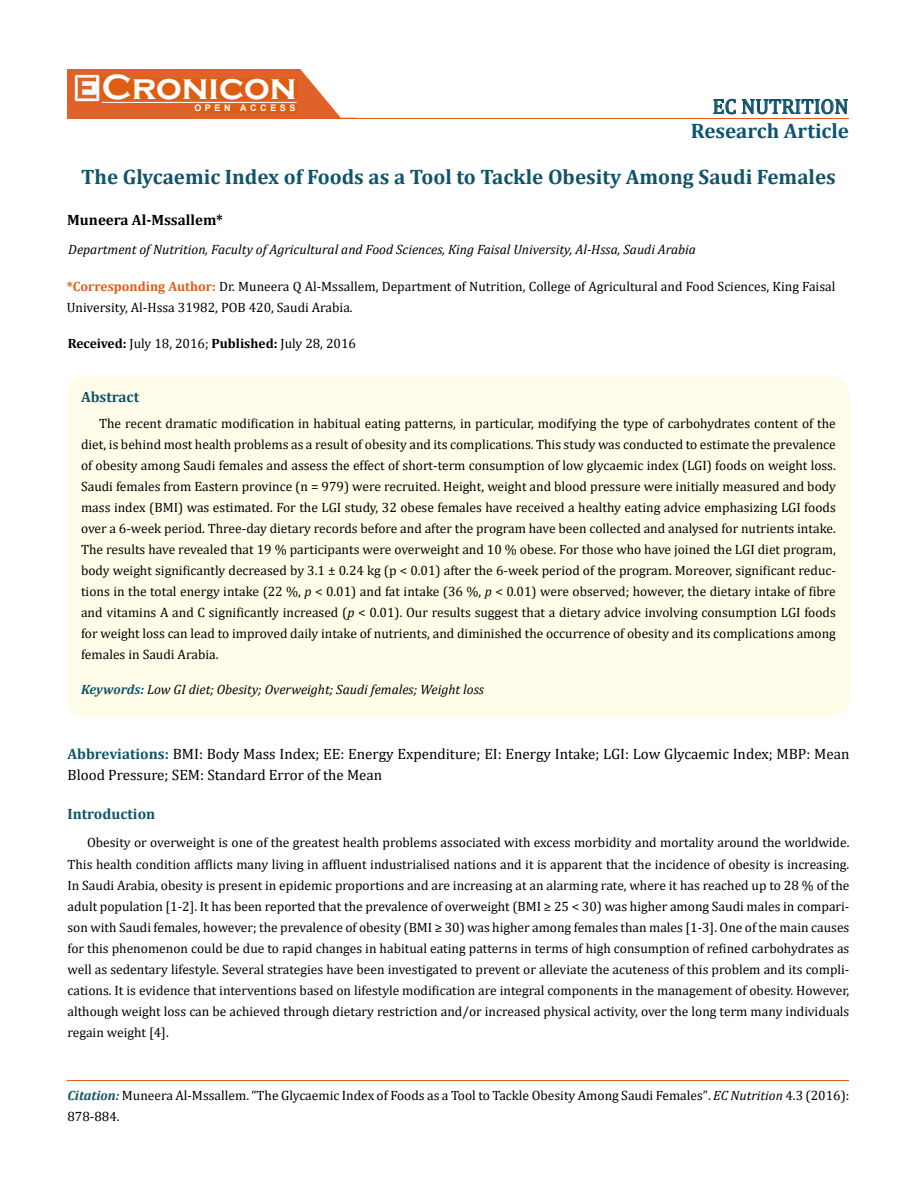
<style>
.page{position:relative;width:917px;height:1190px;background:#fff}
.page>*{position:absolute;margin:0;border:0;box-sizing:border-box;transform-origin:0 0}
.t1{font:700 36px "Copperplate Gothic";color:#fff}
.t2{font:700 21px "Cambria";color:#0e546a}
.t3{font:21px "Cambria";color:#0e546a}
.t4{font:15px/21px "Cambria";color:#000}
.t5{font:700 15px "Cambria";color:#0e546a}
.t6{font:700 15px "Cambria";color:#000}
.t7{font:13.5px/21px "Cambria";color:#000}
.t8{font:italic 13.5px "Cambria";color:#000}
.t9{font:700 9px "Arial";letter-spacing:.4em;color:#fff}
.s1{font-weight:700;color:#e05d1a}
.s2{font-weight:700}
.s3{font-style:italic}
.s4{font-weight:700;color:#0e546a}
.s5{font-weight:700;font-style:italic;color:#0e546a}
.s6{font-size:13.35px}
.s7{font-style:italic;font-size:13.35px}
</style>
<div class="page">
<div style="left:67px;top:70px;width:290px;height:49px;background:#e06228"></div>
<svg style="left:300px;top:69px;width:58px;height:49px"></svg>
<img style="left:75px;top:75px;width:24px;height:26px">
<div style="left:102px;top:79px;width:195px;height:21px;background:#df5d11"></div>
<div style="left:194px;top:105px;width:103px;height:7px;background:#df5d11"></div>
<svg style="left:713px;top:99px;width:135px;height:15px"></svg>
<hr style="left:102px;top:102px;width:194px;height:1px;background:#fff">
<hr style="left:279px;top:118px;width:569px;height:1px;background:#e05d1a">
<hr style="left:67px;top:1080px;width:782px;height:1px;background:#e05d1a">
<div style="left:67px;top:376px;width:782px;height:340px;background:#fffde9;border-radius:18px"></div>
<h1 class="t1" style="left:102px;top:68px;width:196px">Cronicon</h1>
<p class="t9" style="left:194px;top:102px;width:103px">OPEN ACCESS</p>
<h2 class="t3" style="left:712px;top:94px;width:137px">EC NUTRITION</h2>
<h2 class="t2" style="left:690px;top:116px;width:160px">Research Article</h2>
<h2 class="t2" style="left:81px;top:162px;width:756px">The Glycaemic Index of Foods as a Tool to Tackle Obesity Among Saudi Females</h2>
<p class="t6" style="left:67px;top:209px;width:157px">Muneera Al-Mssallem*</p>
<p class="t8" style="left:68px;top:239px;width:629px">Department of Nutrition, Faculty of Agricultural and Food Sciences, King Faisal University, Al-Hssa, Saudi Arabia</p>
<p class="t7" style="left:67px;top:276px;width:770px"><span class="s1">*Corresponding Author:</span> Dr. Muneera Q Al-Mssallem, Department of Nutrition, College of Agricultural and Food Sciences, King Faisal<br>University, Al-Hssa 31982, POB 420, Saudi Arabia.</p>
<p class="t7" style="left:68px;top:333px;width:290px"><span class="s2">Received:</span> July 18, 2016; <span class="s2">Published:</span> July 28, 2016</p>
<p class="t5" style="left:81px;top:386px;width:60px">Abstract</p>
<p class="t7" style="left:81px;top:412px;width:756px;text-align:justify;text-indent:18px">The recent dramatic modification in habitual eating patterns, in particular, modifying the type of carbohydrates content of the diet, is behind most health problems as a result of obesity and its complications. This study was conducted to estimate the prevalence of obesity among Saudi females and assess the effect of short-term consumption of low glycaemic index (LGI) foods on weight loss.<br>Saudi females from Eastern province (n = 979) were recruited. Height, weight and blood pressure were initially measured and body mass index (BMI) was estimated. For the LGI study, 32 obese females have received a healthy eating advice emphasizing LGI foods over a 6-week period. Three-day dietary records before and after the program have been collected and analysed for nutrients intake.<br>The results have revealed that 19 % participants were overweight and 10 % obese. For those who have joined the LGI diet program, body weight significantly decreased by 3.1 ± 0.24 kg (p &lt; 0.01) after the 6-week period of the program. Moreover, significant reduc&shy;tions in the total energy intake (22 %, <span class="s3">p</span> &lt; 0.01) and fat intake (36 %, <span class="s3">p</span> &lt; 0.01) were observed; however, the dietary intake of fibre and vitamins A and C significantly increased (<span class="s3">p</span> &lt; 0.01). Our results suggest that a dietary advice involving consumption LGI foods for weight loss can lead to improved daily intake of nutrients, and diminished the occurrence of obesity and its complications among females in Saudi Arabia.</p>
<p class="t8" style="left:81px;top:680px;width:404px"><span class="s4">Keywords:</span> Low GI diet; Obesity; Overweight; Saudi females; Weight loss</p>
<p class="t4" style="left:67px;top:743px;width:783px"><span class="s4">Abbreviations:</span> BMI: Body Mass Index; EE: Energy Expenditure; EI: Energy Intake; LGI: Low Glycaemic Index; MBP: Mean<br>Blood Pressure; SEM: Standard Error of the Mean</p>
<p class="t5" style="left:67px;top:803px;width:89px">Introduction</p>
<p class="t7" style="left:67px;top:832px;width:783px;text-align:justify;text-indent:19px">Obesity or overweight is one of the greatest health problems associated with excess morbidity and mortality around the worldwide.<br>This health condition afflicts many living in affluent industrialised nations and it is apparent that the incidence of obesity is increasing.<br>In Saudi Arabia, obesity is present in epidemic proportions and are increasing at an alarming rate, where it has reached up to 28 % of the adult population [1-2]. It has been reported that the prevalence of overweight (BMI ≥ 25 &lt; 30) was higher among Saudi males in compari&shy;son with Saudi females, however; the prevalence of obesity (BMI ≥ 30) was higher among females than males [1-3]. One of the main causes for this phenomenon could be due to rapid changes in habitual eating patterns in terms of high consumption of refined carbohydrates as well as sedentary lifestyle. Several strategies have been investigated to prevent or alleviate the acuteness of this problem and its compli&shy;cations. It is evidence that interventions based on lifestyle modification are integral components in the management of obesity. However, although weight loss can be achieved through dietary restriction and/or increased physical activity, over the long term many individuals regain weight [4].</p>
<p class="t7" style="left:67px;top:1084px;width:783px"><span class="s5">Citation:</span> Muneera Al-Mssallem. “The Glycaemic Index of Foods as a Tool to Tackle Obesity Among Saudi Females”<span class="s6">.</span> <span class="s7">EC Nutrition</span> <span class="s6">4.3</span> (2016):<br>878-884.</p>
</div>
